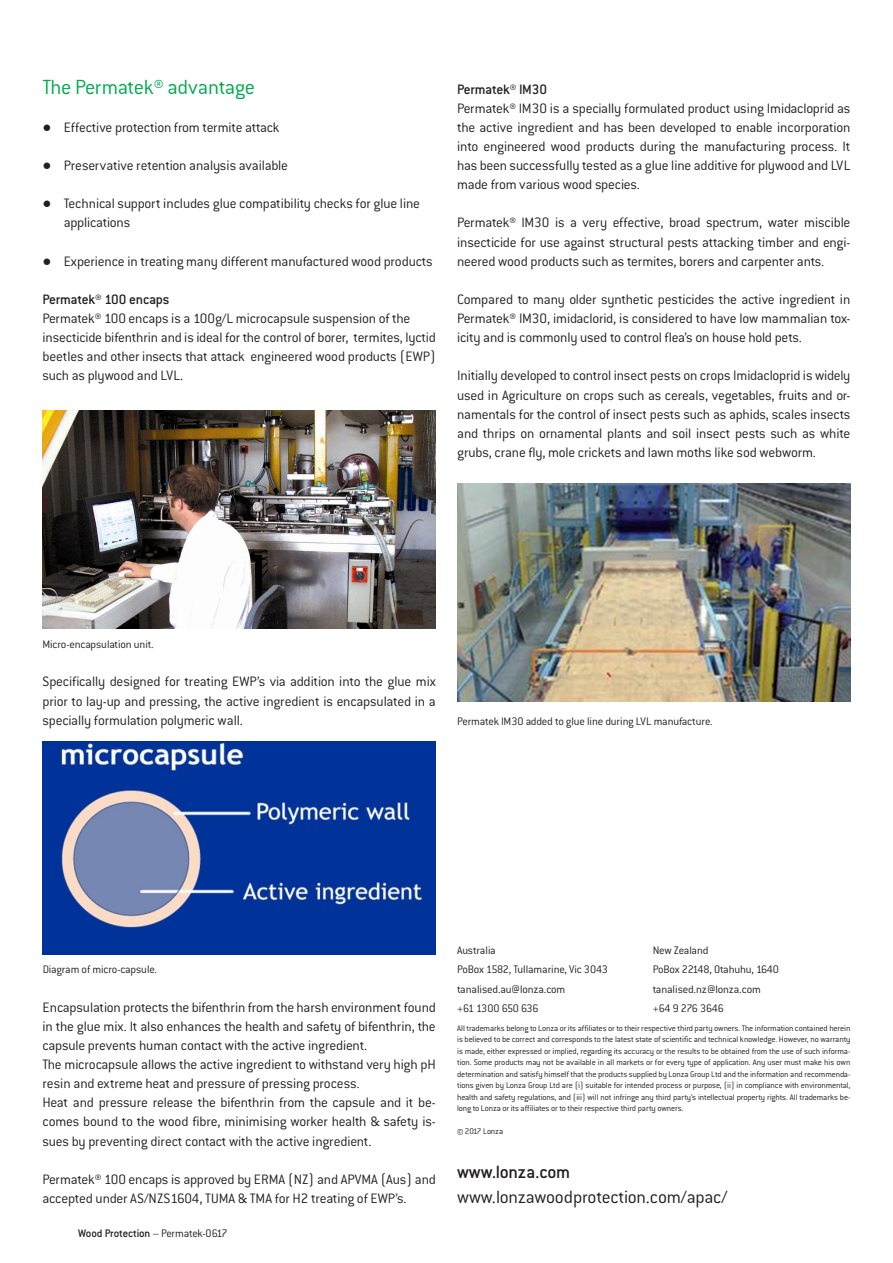
<style>
.page{position:relative;width:893px;height:1263px;background:#fff}
.page>*{position:absolute;margin:0;border:0;box-sizing:border-box;transform-origin:0 0}
.t1{font:300 22.5px "Conduit ITC Std";letter-spacing:-.02em;color:#00a94e}
.t2{font:300 19.5px/24.9px "Conduit ITC Std";letter-spacing:-.015em;color:#231f20}
.t3{font:300 15px/19.2px "Conduit ITC Std";letter-spacing:-.015em;color:#231f20}
.t4{font:300 12px/19.2px "Conduit ITC Std";letter-spacing:-.015em;color:#231f20}
.t5{font:500 12px "Conduit ITC Std";letter-spacing:-.015em;color:#231f20}
.Disclaimer_6pt{font:300 9px/11.4px "Conduit ITC Std";letter-spacing:-.015em;color:#231f20;text-align:justify}
.s1{font-weight:500}
.s2{font-family:"Arial";font-weight:700}
.s3{font-weight:300}
</style>
<div class="page">
<img style="left:43px;top:410px;width:393px;height:218px">
<img style="left:43px;top:742px;width:393px;height:212px">
<img style="left:457px;top:483px;width:393px;height:218px">
<h1 class="t1" style="left:43px;top:73px;width:214px">The Permatek<span class="s1">®</span> advantage</h1>
<p class="t3" style="left:43px;top:117px;width:239px"><span class="s2">●</span> Effective protection from termite attack</p>
<p class="t3" style="left:43px;top:155px;width:247px"><span class="s2">●</span> Preservative retention analysis available</p>
<p class="t3" style="left:64px;top:194px;width:358px;text-indent:-21px"><span class="s2">●</span> Technical support includes glue compatibility checks for glue line applications</p>
<p class="t3" style="left:43px;top:251px;width:392px"><span class="s2">●</span> Experience in treating many different manufactured wood products</p>
<p class="t3" style="left:43px;top:289px;width:395px"><span class="s1">Permatek® 100 encaps<br></span>Permatek<span class="s1">®</span> 100 encaps is a 100g/L microcapsule suspension of the insecticide bifenthrin and is ideal for the control of borer, termites, lyctid beetles and other insects that attack engineered wood products (EWP) such as plywood and LVL.</p>
<p class="t3" style="left:457px;top:79px;width:395px"><span class="s1">Permatek® IM30<br></span>Permatek<span class="s1">®</span> IM30 is a specially formulated product using Imidacloprid as the active ingredient and has been developed to enable incorporation into engineered wood products during the manufacturing process. It has been successfully tested as a glue line additive for plywood and LVL made from various wood species.</p>
<p class="t3" style="left:457px;top:213px;width:395px;text-align:justify">Permatek<span class="s1">®</span> IM30 is a very effective, broad spectrum, water miscible insecticide for use against structural pests attacking timber and engi&shy;neered wood products such as termites, borers and carpenter ants.</p>
<p class="t3" style="left:457px;top:289px;width:395px;text-align:justify">Compared to many older synthetic pesticides the active ingredient in Permatek<span class="s1">®</span> IM30, imidaclorid, is considered to have low mammalian tox&shy;icity and is commonly used to control flea’s on house hold pets.</p>
<p class="t3" style="left:457px;top:366px;width:395px;text-align:justify">Initially developed to control insect pests on crops Imidacloprid is widely used in Agriculture on crops such as cereals, vegetables, fruits and or&shy;namentals for the control of insect pests such as aphids, scales insects and thrips on ornamental plants and soil insect pests such as white grubs, crane fly, mole crickets and lawn moths like sod webworm.</p>
<p class="t4" style="left:43px;top:634px;width:113px">Micro-encapsulation unit.</p>
<p class="t3" style="left:43px;top:672px;width:395px;text-align:justify">Specifically designed for treating EWP’s via addition into the glue mix prior to lay-up and pressing, the active ingredient is encapsulated in a specially formulation polymeric wall.</p>
<p class="t4" style="left:457px;top:711px;width:257px">Permatek IM30 added to glue line during LVL manufacture.</p>
<p class="t4" style="left:43px;top:960px;width:116px">Diagram of micro-capsule.</p>
<p class="t3" style="left:43px;top:997px;width:395px">Encapsulation protects the bifenthrin from the harsh environment found in the glue mix. It also enhances the health and safety of bifenthrin, the capsule prevents human contact with the active ingredient.<br>The microcapsule allows the active ingredient to withstand very high pH resin and extreme heat and pressure of pressing process.<br>Heat and pressure release the bifenthrin from the capsule and it be&shy;comes bound to the wood fibre, minimising worker health &amp; safety is&shy;sues by preventing direct contact with the active ingredient.</p>
<p class="t3" style="left:43px;top:1169px;width:395px">Permatek<span class="s1">®</span> 100 encaps is approved by ERMA (NZ) and APVMA (Aus) and accepted under AS/NZS1604, TUMA &amp; TMA for H2 treating of EWP’s.</p>
<p class="t5" style="left:78px;top:1226px;width:151px">Wood Protection <span class="s3">– Permatek-0617</span></p>
<p class="t4" style="left:457px;top:940px;width:152px">Australia<br>PoBox 1582, Tullamarine, Vic 3043 tanalised.au@lonza.com<br>+61 1300 650 636</p>
<p class="t4" style="left:653px;top:940px;width:128px">New Zealand<br>PoBox 22148, Otahuhu, 1640 tanalised.nz@lonza.com +64 9 276 3646</p>
<p class="Disclaimer_6pt" style="left:457px;top:1022px;width:395px">All trademarks belong to Lonza or its affiliates or to their respective third party owners. The information contained herein is believed to be correct and corresponds to the latest state of scientific and technical knowledge. However, no warranty is made, either expressed or implied, regarding its accuracy or the results to be obtained from the use of such informa&shy;tion. Some products may not be available in all markets or for every type of application. Any user must make his own determination and satisfy himself that the products supplied by Lonza Group Ltd and the information and recommenda&shy;tions given by Lonza Group Ltd are (i) suitable for intended process or purpose, (ii) in compliance with environmental, health and safety regulations, and (iii) will not infringe any third party’s intellectual property rights. All trademarks be&shy;long to Lonza or its affiliates or to their respective third party owners.</p>
<p class="Disclaimer_6pt" style="left:457px;top:1125px;width:48px">© 2017 Lonza</p>
<p class="t2" style="left:457px;top:1159px;width:272px"><span class="s1">www.lonza.com </span>www.lonzawoodprotection.com/apac/</p>
</div>
